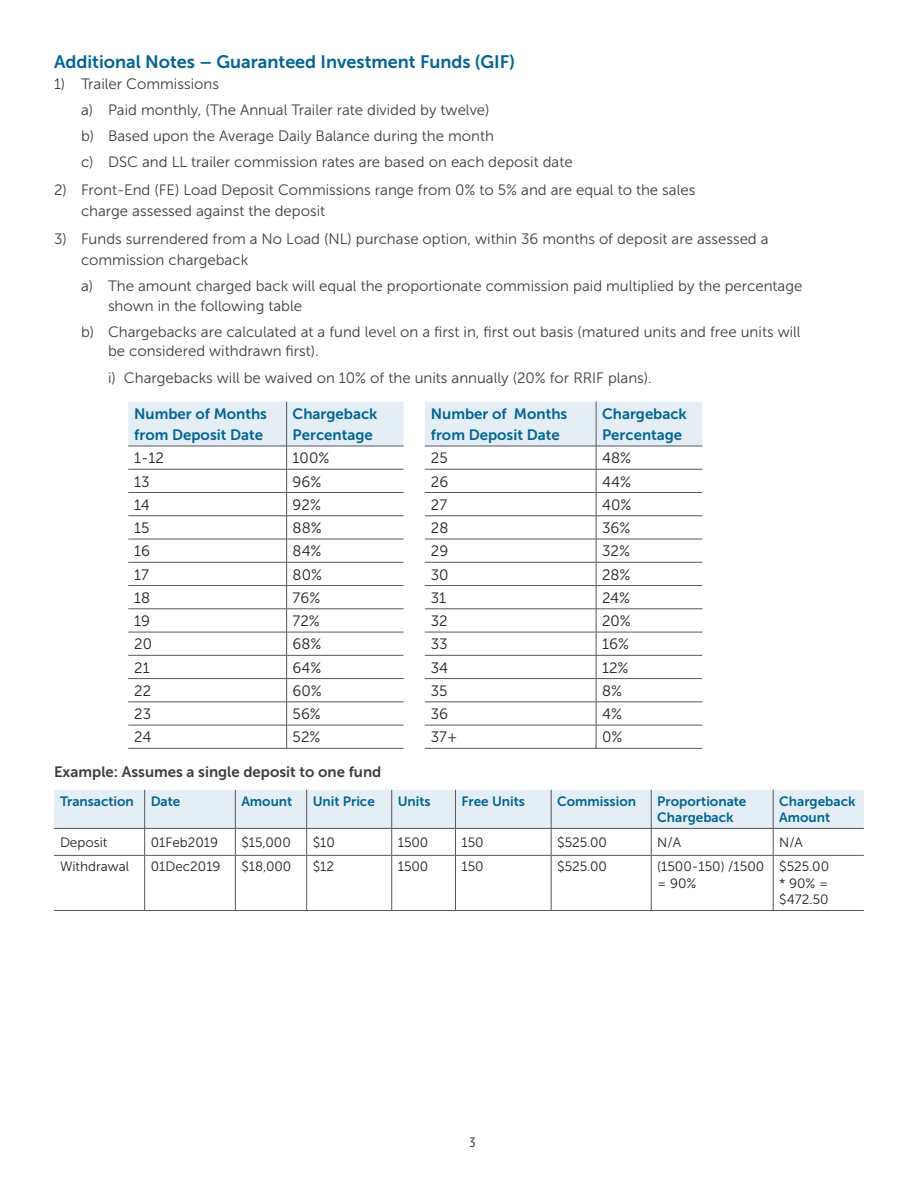
<style>
.page{position:relative;width:918px;height:1188px;background:#fff}
.page>*{position:absolute;margin:0;border:0;box-sizing:border-box;transform-origin:0 0}
.seconday_headings{font:18px "Museo Sans 700";color:#006494}
.a_b_copy{font:15px/19.5px "Museo Sans 300";color:#3e3e3f}
.Body_Copy{font:15px/21px "Museo Sans 300";color:#3e3e3f}
.No_Spacing{font:15px "Museo Sans 300";color:#231f20}
.Table_header{font:15px/21px "Museo Sans 700";color:#006494}
.heading_4_-_no_numbe{font:15px "Museo Sans 700";color:#3e3e3f}
.t1{font:13.5px/16.5px "Museo Sans 300";color:#231f20}
.Table_header-2{font:13.5px/16.5px "Museo Sans 700";color:#006494}
.t2{font:13.5px "Museo Sans Cond 300";color:#231f20}
</style>
<div class="page">
<hr style="left:425px;top:748px;width:171px;height:1px;background:#57585a">
<hr style="left:596px;top:748px;width:106px;height:1px;background:#57585a">
<hr style="left:128px;top:748px;width:159px;height:1px;background:#57585a">
<hr style="left:287px;top:748px;width:117px;height:1px;background:#57585a">
<svg style="left:128px;top:402px;width:574px;height:346px"></svg>
<hr style="left:286px;top:402px;width:1px;height:44px;background:#57585a">
<hr style="left:128px;top:446px;width:159px;height:1px;background:#57585a">
<hr style="left:287px;top:446px;width:117px;height:1px;background:#57585a">
<hr style="left:596px;top:402px;width:1px;height:44px;background:#57585a">
<hr style="left:425px;top:446px;width:171px;height:1px;background:#57585a">
<hr style="left:596px;top:446px;width:106px;height:1px;background:#57585a">
<svg style="left:54px;top:790px;width:810px;height:65px"></svg>
<hr style="left:54px;top:855px;width:91px;height:1px;background:#57585a">
<hr style="left:145px;top:855px;width:90px;height:1px;background:#57585a">
<hr style="left:144px;top:856px;width:1px;height:54px;background:#57585a">
<hr style="left:235px;top:855px;width:72px;height:1px;background:#57585a">
<hr style="left:235px;top:856px;width:1px;height:54px;background:#57585a">
<hr style="left:307px;top:855px;width:85px;height:1px;background:#57585a">
<hr style="left:306px;top:856px;width:1px;height:54px;background:#57585a">
<hr style="left:392px;top:855px;width:63px;height:1px;background:#57585a">
<hr style="left:391px;top:856px;width:1px;height:54px;background:#57585a">
<hr style="left:455px;top:855px;width:96px;height:1px;background:#57585a">
<hr style="left:455px;top:856px;width:1px;height:54px;background:#57585a">
<hr style="left:551px;top:855px;width:100px;height:1px;background:#57585a">
<hr style="left:551px;top:856px;width:1px;height:54px;background:#57585a">
<hr style="left:651px;top:855px;width:122px;height:1px;background:#57585a">
<hr style="left:651px;top:856px;width:1px;height:54px;background:#57585a">
<hr style="left:773px;top:855px;width:91px;height:1px;background:#57585a">
<hr style="left:773px;top:856px;width:1px;height:54px;background:#57585a">
<hr style="left:54px;top:910px;width:91px;height:1px;background:#57585a">
<hr style="left:145px;top:910px;width:90px;height:1px;background:#57585a">
<hr style="left:235px;top:910px;width:72px;height:1px;background:#57585a">
<hr style="left:307px;top:910px;width:85px;height:1px;background:#57585a">
<hr style="left:392px;top:910px;width:63px;height:1px;background:#57585a">
<hr style="left:455px;top:910px;width:96px;height:1px;background:#57585a">
<hr style="left:551px;top:910px;width:100px;height:1px;background:#57585a">
<hr style="left:651px;top:910px;width:122px;height:1px;background:#57585a">
<hr style="left:773px;top:910px;width:91px;height:1px;background:#57585a">
<h2 class="seconday_headings" style="left:54px;top:51px;width:462px">Additional Notes – Guaranteed Investment Funds (GIF)</h2>
<p class="Body_Copy" style="left:54px;top:73px;width:167px">1) Trailer Commissions</p>
<p class="a_b_copy" style="left:81px;top:100px;width:410px">a) Paid monthly, (The Annual Trailer rate divided by twelve)</p>
<p class="a_b_copy" style="left:81px;top:126px;width:415px">b) Based upon the Average Daily Balance during the month</p>
<p class="a_b_copy" style="left:81px;top:152px;width:493px">c) DSC and LL trailer commission rates are based on each deposit date</p>
<p class="Body_Copy" style="left:81px;top:179px;width:616px;text-indent:-27px">2) Front-End (FE) Load Deposit Commissions range from 0% to 5% and are equal to the sales charge assessed against the deposit</p>
<p class="Body_Copy" style="left:81px;top:228px;width:689px;text-indent:-27px">3) Funds surrendered from a No Load (NL) purchase option, within 36 months of deposit are assessed a commission chargeback</p>
<p class="a_b_copy" style="left:108px;top:276px;width:696px;text-indent:-27px">a) The amount charged back will equal the proportionate commission paid multiplied by the percentage shown in the following table</p>
<p class="a_b_copy" style="left:108px;top:322px;width:694px;text-indent:-27px">b) Chargebacks are calculated at a fund level on a first in, first out basis (matured units and free units will be considered withdrawn first).</p>
<p class="a_b_copy" style="left:108px;top:368px;width:545px">i) Chargebacks will be waived on 10% of the units annually (20% for RRIF plans).</p>
<p class="Table_header" style="left:134px;top:403px;width:134px">Number of Months from Deposit Date</p>
<p class="Table_header" style="left:293px;top:403px;width:86px">Chargeback<br>Percentage</p>
<p class="Table_header" style="left:431px;top:403px;width:138px">Number of Months from Deposit Date</p>
<p class="Table_header" style="left:602px;top:403px;width:86px">Chargeback<br>Percentage</p>
<p class="No_Spacing" style="left:134px;top:450px;width:31px">1-12</p>
<p class="No_Spacing" style="left:293px;top:450px;width:38px">100%</p>
<p class="No_Spacing" style="left:431px;top:450px;width:18px">25</p>
<p class="No_Spacing" style="left:602px;top:450px;width:30px">48%</p>
<p class="No_Spacing" style="left:134px;top:473px;width:17px">13</p>
<p class="No_Spacing" style="left:293px;top:473px;width:30px">96%</p>
<p class="No_Spacing" style="left:431px;top:473px;width:19px">26</p>
<p class="No_Spacing" style="left:602px;top:473px;width:30px">44%</p>
<p class="No_Spacing" style="left:134px;top:497px;width:17px">14</p>
<p class="No_Spacing" style="left:293px;top:497px;width:30px">92%</p>
<p class="No_Spacing" style="left:431px;top:497px;width:18px">27</p>
<p class="No_Spacing" style="left:602px;top:497px;width:31px">40%</p>
<p class="No_Spacing" style="left:134px;top:520px;width:17px">15</p>
<p class="No_Spacing" style="left:293px;top:520px;width:31px">88%</p>
<p class="No_Spacing" style="left:431px;top:520px;width:19px">28</p>
<p class="No_Spacing" style="left:602px;top:520px;width:30px">36%</p>
<p class="No_Spacing" style="left:134px;top:543px;width:17px">16</p>
<p class="No_Spacing" style="left:293px;top:543px;width:30px">84%</p>
<p class="No_Spacing" style="left:431px;top:543px;width:19px">29</p>
<p class="No_Spacing" style="left:602px;top:543px;width:29px">32%</p>
<p class="No_Spacing" style="left:134px;top:566px;width:16px">17</p>
<p class="No_Spacing" style="left:293px;top:566px;width:31px">80%</p>
<p class="No_Spacing" style="left:431px;top:566px;width:19px">30</p>
<p class="No_Spacing" style="left:602px;top:566px;width:30px">28%</p>
<p class="No_Spacing" style="left:134px;top:590px;width:18px">18</p>
<p class="No_Spacing" style="left:293px;top:590px;width:29px">76%</p>
<p class="No_Spacing" style="left:431px;top:590px;width:17px">31</p>
<p class="No_Spacing" style="left:602px;top:590px;width:30px">24%</p>
<p class="No_Spacing" style="left:134px;top:613px;width:17px">19</p>
<p class="No_Spacing" style="left:293px;top:613px;width:29px">72%</p>
<p class="No_Spacing" style="left:431px;top:613px;width:18px">32</p>
<p class="No_Spacing" style="left:602px;top:613px;width:30px">20%</p>
<p class="No_Spacing" style="left:134px;top:636px;width:19px">20</p>
<p class="No_Spacing" style="left:293px;top:636px;width:30px">68%</p>
<p class="No_Spacing" style="left:431px;top:636px;width:18px">33</p>
<p class="No_Spacing" style="left:602px;top:636px;width:28px">16%</p>
<p class="No_Spacing" style="left:134px;top:659px;width:17px">21</p>
<p class="No_Spacing" style="left:293px;top:659px;width:30px">64%</p>
<p class="No_Spacing" style="left:431px;top:659px;width:19px">34</p>
<p class="No_Spacing" style="left:602px;top:659px;width:28px">12%</p>
<p class="No_Spacing" style="left:134px;top:683px;width:18px">22</p>
<p class="No_Spacing" style="left:293px;top:683px;width:31px">60%</p>
<p class="No_Spacing" style="left:431px;top:683px;width:18px">35</p>
<p class="No_Spacing" style="left:602px;top:683px;width:21px">8%</p>
<p class="No_Spacing" style="left:134px;top:706px;width:18px">23</p>
<p class="No_Spacing" style="left:293px;top:706px;width:30px">56%</p>
<p class="No_Spacing" style="left:431px;top:706px;width:19px">36</p>
<p class="No_Spacing" style="left:602px;top:706px;width:21px">4%</p>
<p class="No_Spacing" style="left:134px;top:729px;width:19px">24</p>
<p class="No_Spacing" style="left:293px;top:729px;width:29px">52%</p>
<p class="No_Spacing" style="left:431px;top:729px;width:28px">37+</p>
<p class="No_Spacing" style="left:602px;top:729px;width:22px">0%</p>
<h4 class="heading_4_-_no_numbe" style="left:54px;top:764px;width:329px">Example: Assumes a single deposit to one fund</h4>
<p class="Table_header-2" style="left:60px;top:793px;width:75px">Transaction</p>
<p class="Table_header-2" style="left:151px;top:793px;width:31px">Date</p>
<p class="Table_header-2" style="left:241px;top:793px;width:52px">Amount</p>
<p class="Table_header-2" style="left:313px;top:793px;width:64px">Unit Price</p>
<p class="Table_header-2" style="left:398px;top:793px;width:34px">Units</p>
<p class="Table_header-2" style="left:461px;top:793px;width:65px">Free Units</p>
<p class="Table_header-2" style="left:557px;top:793px;width:80px">Commission</p>
<p class="Table_header-2" style="left:657px;top:793px;width:91px">Proportionate</p>
<p class="Table_header-2" style="left:657px;top:810px;width:78px">Chargeback</p>
<p class="Table_header-2" style="left:779px;top:793px;width:78px">Chargeback<br>Amount</p>
<p class="t1" style="left:60px;top:834px;width:49px">Deposit</p>
<p class="t1" style="left:151px;top:834px;width:69px">01Feb2019</p>
<p class="t1" style="left:241px;top:834px;width:51px">$15,000</p>
<p class="t1" style="left:313px;top:834px;width:24px">$10</p>
<p class="t1" style="left:398px;top:834px;width:32px">1500</p>
<p class="t1" style="left:461px;top:834px;width:24px">150</p>
<p class="t1" style="left:557px;top:834px;width:51px">$525.00</p>
<p class="t1" style="left:657px;top:834px;width:25px">N/A</p>
<p class="t1" style="left:779px;top:834px;width:25px">N/A</p>
<p class="t1" style="left:60px;top:859px;width:71px">Withdrawal</p>
<p class="t1" style="left:151px;top:859px;width:71px">01Dec2019</p>
<p class="t1" style="left:241px;top:859px;width:52px">$18,000</p>
<p class="t1" style="left:313px;top:859px;width:23px">$12</p>
<p class="t1" style="left:398px;top:859px;width:32px">1500</p>
<p class="t1" style="left:461px;top:859px;width:24px">150</p>
<p class="t1" style="left:557px;top:859px;width:51px">$525.00</p>
<p class="t1" style="left:657px;top:859px;width:109px">(1500-150) /1500 = 90%</p>
<p class="t1" style="left:779px;top:859px;width:51px;text-align:justify">$525.00 * 90% = $472.50</p>
<p class="t2" style="left:470px;top:1135px;width:7px">3</p>
</div>
